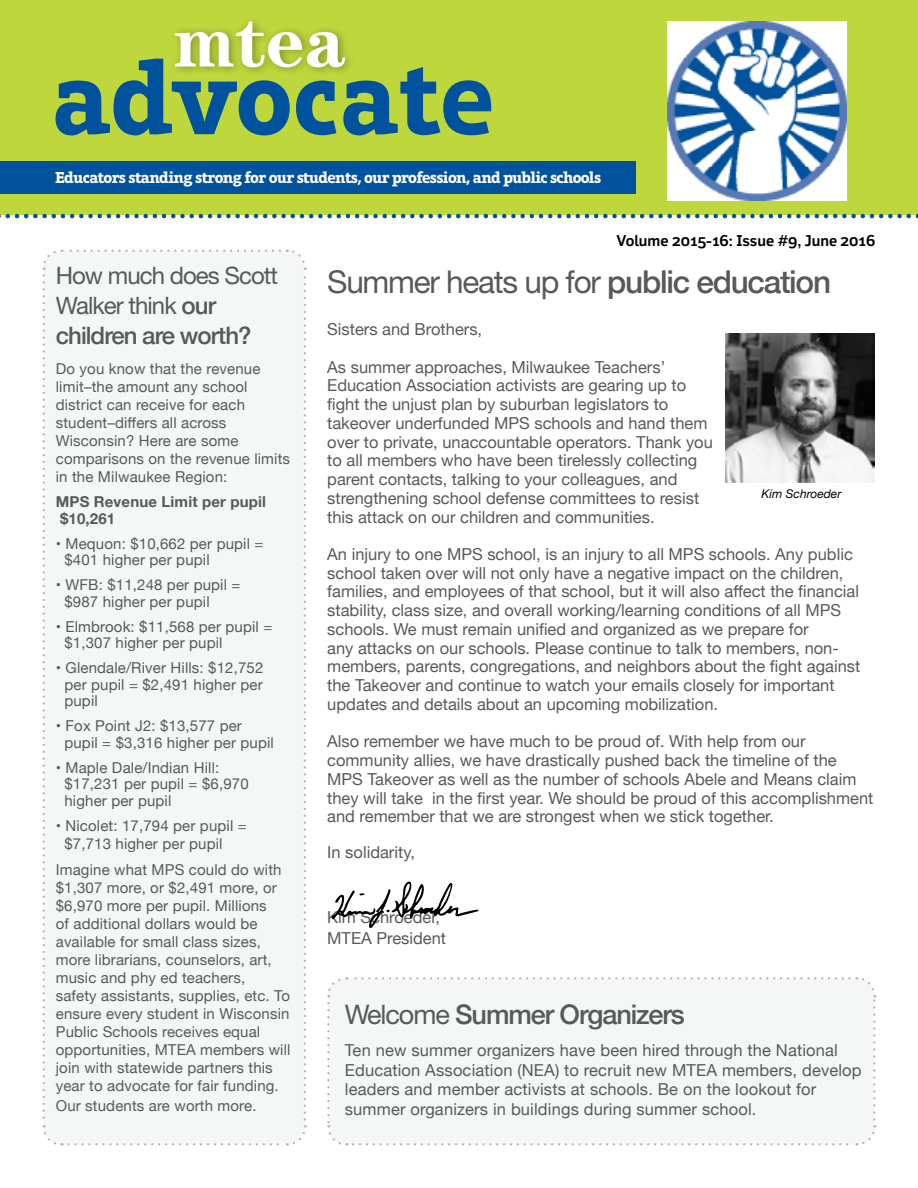
<style>
.page{position:relative;width:918px;height:1188px;background:#fff}
.page>*{position:absolute;margin:0;border:0;box-sizing:border-box;transform-origin:0 0}
.t1{font:700 105px "Aptifer Slab LT Pro";letter-spacing:-.01em;color:#00529c}
.t2{font:31.5px "Helvetica Neue LT Pro";letter-spacing:-.04em;color:#58595b}
.t3{font:500 27px "Helvetica Neue";letter-spacing:-.04em;color:#58595b}
.t4{font:24px/30px "Helvetica Neue LT Pro";letter-spacing:-.04em;color:#58595b}
.t5{font:500 24px "Helvetica Neue";letter-spacing:-.04em;color:#58595b}
.t6{font:16.5px/18.8px "Helvetica Neue";color:#58595b}
.t7{font:700 16.2px "Aptifer Slab LT Pro";letter-spacing:-.04em;color:#fff}
.t8{font:15px/18px "Helvetica Neue";letter-spacing:.01em;color:#58595b}
.t9{font:700 15px "Felbridge Std";color:#000}
.t10{font:700 15px/16.5px "Helvetica Neue";letter-spacing:.01em;color:#58595b}
.t11{font:italic 12px "Helvetica Neue";color:#000}
.s1{font-family:"Helvetica Neue";font-weight:500}
.s2{font-family:"Helvetica Neue LT Pro";font-weight:400}
</style>
<div class="page">
<div style="left:42px;top:249px;width:265px;height:897px;background:#f5f6f6"></div>
<div style="left:327px;top:977px;width:550px;height:169px;background:#f5f6f6"></div>
<img style="left:725px;top:334px;width:150px;height:148px">
<svg style="left:332px;top:881px;width:147px;height:47px"></svg>
<div style="left:0;top:0;width:918px;height:214px;background:#bed73d"></div>
<div style="left:0;top:162px;width:635px;height:32px;background:#00529c"></div>
<svg style="left:0;top:214px;width:918px;height:4px"></svg>
<div style="left:169px;top:15px;width:186px;height:61px;background:#000;opacity:.31"></div>
<svg style="left:175px;top:22px;width:170px;height:45px"></svg>
<img style="left:668px;top:22px;width:179px;height:178px">
<h1 class="t1" style="left:52px;top:35px;width:444px">advocate</h1>
<p class="t7" style="left:55px;top:168px;width:548px">Educators standing strong for our students, our profession, and public schools</p>
<h3 class="t4" style="left:56px;top:260px;width:224px">How much does Scott<br>Walker think <span class="s1">our</span></h3>
<h3 class="t5" style="left:56px;top:316px;width:197px">children are worth?</h3>
<p class="t8" style="left:56px;top:361px;width:236px">Do you know that the revenue limit–the amount any school district can receive for each student–differs all across<br>Wisconsin? Here are some comparisons on the revenue limits in the Milwaukee Region:</p>
<p class="t10" style="left:56px;top:494px;width:212px">MPS Revenue Limit per pupil $10,261</p>
<p class="t8" style="left:64px;top:536px;width:201px;line-height:16.5px;text-indent:-9px">• Mequon: $10,662 per pupil = $401 higher per pupil</p>
<p class="t8" style="left:64px;top:578px;width:178px;line-height:16.5px;text-indent:-9px">• WFB: $11,248 per pupil = $987 higher per pupil</p>
<p class="t8" style="left:64px;top:619px;width:209px;line-height:16.5px;text-indent:-9px">• Elmbrook: $11,568 per pupil = $1,307 higher per pupil</p>
<p class="t8" style="left:64px;top:661px;width:200px;line-height:16.5px;text-align:justify;text-indent:-9px">• Glendale/River Hills: $12,752 per pupil = $2,491 higher per pupil</p>
<p class="t8" style="left:64px;top:719px;width:211px;line-height:16.5px;text-indent:-9px">• Fox Point J2: $13,577 per pupil = $3,316 higher per pupil</p>
<p class="t8" style="left:64px;top:760px;width:186px;line-height:16.5px;text-indent:-9px">• Maple Dale/Indian Hill: $17,231 per pupil = $6,970 higher per pupil</p>
<p class="t8" style="left:64px;top:817px;width:184px;text-indent:-9px">• Nicolet: 17,794 per pupil = $7,713 higher per pupil</p>
<p class="t8" style="left:56px;top:862px;width:236px">Imagine what MPS could do with $1,307 more, or $2,491 more, or $6,970 more per pupil. Millions<br>of additional dollars would be available for small class sizes, more librarians, counselors, art, music and phy ed teachers,<br>safety assistants, supplies, etc. To ensure every student in Wisconsin<br>Public Schools receives equal opportunities, MTEA members will join with statewide partners this year to advocate for fair funding.</p>
<p class="t8" style="left:56px;top:1097px;width:202px">Our students are worth more.</p>
<p class="t9" style="left:616px;top:232px;width:261px">Volume 2015-16: Issue #9, June 2016</p>
<h2 class="t2" style="left:327px;top:262px;width:505px">Summer heats up for <span class="s1">public education</span></h2>
<p class="t6" style="left:327px;top:321px;width:156px">Sisters and Brothers,</p>
<p class="t6" style="left:327px;top:358px;width:387px">As summer approaches, Milwaukee Teachers’ Education Association activists are gearing up to fight the unjust plan by suburban legislators to takeover underfunded MPS schools and hand them over to private, unaccountable operators. Thank you to all members who have been tirelessly collecting parent contacts, talking to your colleagues, and strengthening school defense committees to resist this attack on our children and communities.</p>
<p class="t6" style="left:327px;top:546px;width:535px">An injury to one MPS school, is an injury to all MPS schools. Any public school taken over will not only have a negative impact on the children, families, and employees of that school, but it will also affect the financial stability, class size, and overall working/learning conditions of all MPS schools. We must remain unified and organized as we prepare for<br>any attacks on our schools. Please continue to talk to members, non&shy;members, parents, congregations, and neighbors about the fight against the Takeover and continue to watch your emails closely for important updates and details about an upcoming mobilization.</p>
<p class="t6" style="left:327px;top:733px;width:548px">Also remember we have much to be proud of. With help from our community allies, we have drastically pushed back the timeline of the MPS Takeover as well as the number of schools Abele and Means claim they will take in the first year. We should be proud of this accomplishment and remember that we are strongest when we stick together.</p>
<p class="t6" style="left:327px;top:844px;width:89px">In solidarity,</p>
<p class="t11" style="left:762px;top:485px;width:81px">Kim Schroeder</p>
<p class="t6" style="left:327px;top:908px;width:120px;line-height:21px">Kim Schroeder,<br>MTEA President</p>
<h3 class="t3" style="left:345px;top:993px;width:342px"><span class="s2">Welcome</span> Summer Organizers</h3>
<p class="t6" style="left:345px;top:1042px;width:518px;line-height:19.5px">Ten new summer organizers have been hired through the National Education Association (NEA) to recruit new MTEA members, develop leaders and member activists at schools. Be on the lookout for summer organizers in buildings during summer school.</p>
</div>
